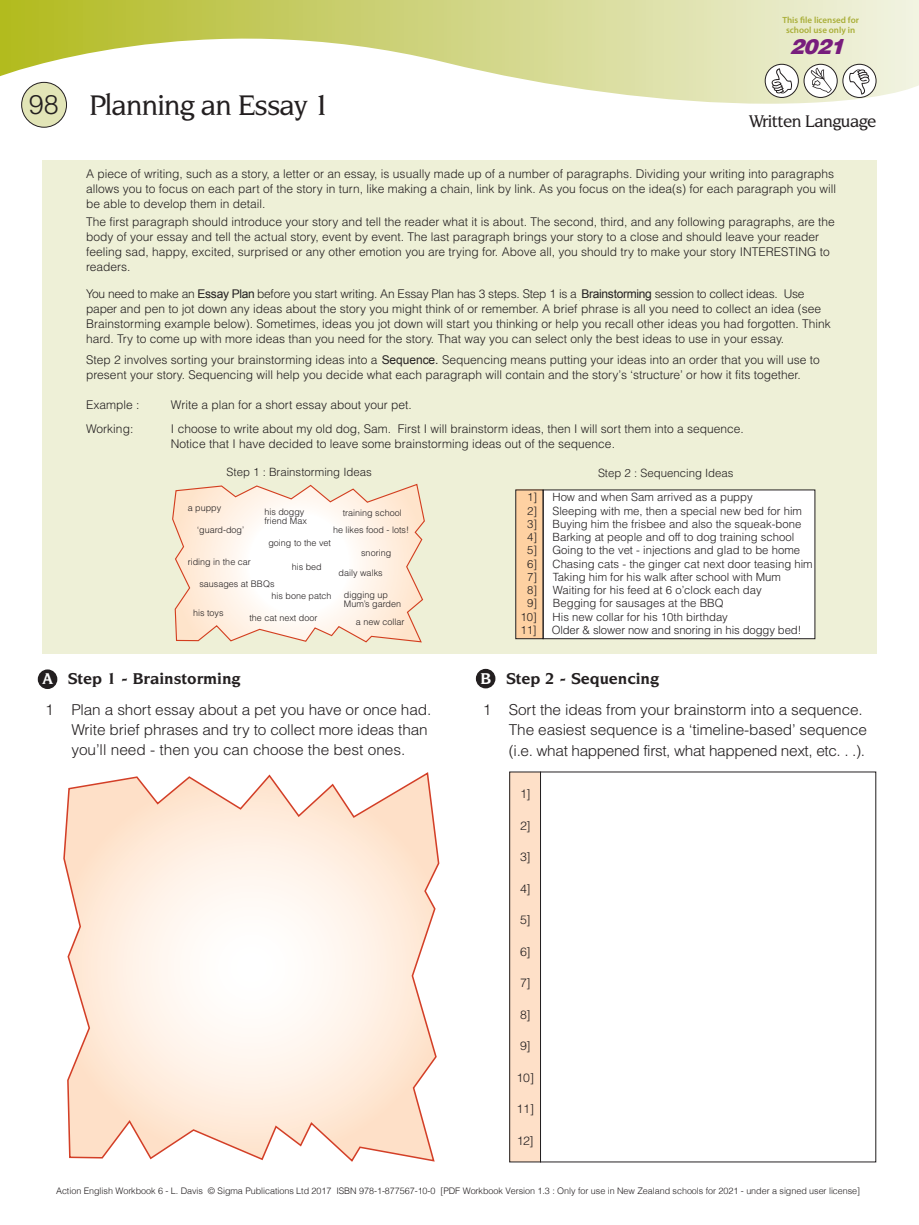
<style>
.page{position:relative;width:919px;height:1225px;background:#fff}
.page>*{position:absolute;margin:0;border:0;box-sizing:border-box;transform-origin:0 0}
.t1{font:500 30px "Novarese IT Cby BT";letter-spacing:-.03em;color:#231f20}
.t2{font:italic 900 21px "Helvetica";color:#781d7d}
.t3{font:500 18px "Novarese IT Cby BT";letter-spacing:-.03em;color:#231f20}
.t4{font:700 16.5px "Novarese IT Cby BT";color:#231f20}
.t5{font:300 15px/20.4px "Helvetica";letter-spacing:-.01em;color:#231f20}
.t6{font:300 12px/15px "Helvetica";color:#231f20}
.t7{font:300 12px "Helvetica";letter-spacing:-.02em;color:#231f20}
.t8{font:300 11.4px "Helvetica";color:#231f20}
.t9{font:300 9px/9px "Helvetica";color:#231f20}
.t10{font:600 9px/10.5px "Myriad Pro";color:#a9ae37;text-align:center}
.s1{font-family:"Helvetica";font-weight:300;font-size:27px}
.s2{font-family:"Arial";font-weight:400}
.s3{color:#fff}
</style>
<div class="page">
<svg style="left:0;top:0;width:918px;height:104px"></svg>
<svg style="left:765px;top:64px;width:33px;height:33px"></svg>
<div style="left:764px;top:64px;width:34px;height:34px;border:1px solid #231f20;border-radius:50%"></div>
<svg style="left:771px;top:68px;width:21px;height:25px"></svg>
<svg style="left:804px;top:64px;width:33px;height:33px"></svg>
<div style="left:803px;top:64px;width:34px;height:34px;border:1px solid #231f20;border-radius:50%"></div>
<svg style="left:810px;top:68px;width:21px;height:25px"></svg>
<svg style="left:842px;top:64px;width:34px;height:33px"></svg>
<div style="left:842px;top:64px;width:34px;height:34px;border:1px solid #231f20;border-radius:50%"></div>
<svg style="left:849px;top:69px;width:20px;height:26px"></svg>
<div style="left:22px;top:82px;width:44px;height:45px;background:#e2e5b7;border-radius:50%"></div>
<div style="left:21px;top:82px;width:46px;height:46px;border:1px solid #231f20;border-radius:50%"></div>
<div style="left:42px;top:160px;width:834px;height:493px;background:#eef0d7"></div>
<div style="left:39px;top:670px;width:18px;height:18px;background:#231f20;border-radius:50%"></div>
<div style="left:38px;top:669px;width:19px;height:20px;border:2px solid #231f20;border-radius:50%"></div>
<div style="left:476px;top:669px;width:18px;height:18px;background:#231f20;border-radius:50%"></div>
<div style="left:476px;top:669px;width:19px;height:19px;border:2px solid #231f20;border-radius:50%"></div>
<div style="left:509px;top:772px;width:32px;height:390px;background:#fee0c8"></div>
<hr style="left:540px;top:771px;width:1px;height:391px;background:#231f20">
<div style="left:516px;top:489px;width:26px;height:149px;background:#fed1a2"></div>
<div style="left:543px;top:490px;width:271px;height:148px;background:#fff"></div>
<div style="left:542px;top:489px;width:273px;height:150px;border:1px solid #231f20"></div>
<div style="left:515px;top:489px;width:28px;height:150px;border:1px solid #231f20"></div>
<svg style="left:172px;top:483px;width:253px;height:160px"></svg>
<svg style="left:63px;top:772px;width:377px;height:390px"></svg>
<h1 class="t1" style="left:29px;top:87px;width:302px"><span class="s1">98</span> Planning an Essay 1</h1>
<p class="t10" style="left:782px;top:14px;width:78px">This file licensed for school use only in</p>
<h2 class="t2" style="left:789px;top:32px;width:63px">2021</h2>
<h3 class="t3" style="left:749px;top:110px;width:128px">Written Language</h3>
<p class="t6" style="left:86px;top:166px;width:751px">A piece of writing, such as a story, a letter or an essay, is usually made up of a number of paragraphs. Dividing your writing into paragraphs allows you to focus on each part of the story in turn, like making a chain, link by link. As you focus on the idea(s) for each paragraph you will be able to develop them in detail.</p>
<p class="t6" style="left:86px;top:214px;width:750px">The first paragraph should introduce your story and tell the reader what it is about. The second, third, and any following paragraphs, are the body of your essay and tell the actual story, event by event. The last paragraph brings your story to a close and should leave your reader feeling sad, happy, excited, surprised or any other emotion you are trying for. Above all, you should try to make your story INTERESTING to readers.</p>
<p class="t7" style="left:86px;top:286px;width:516px">You need to make an <span class="s2">Essay Plan</span> before you start writing. An Essay Plan has 3 steps. Step 1 is a Brai</p>
<p class="t6" style="left:86px;top:286px;width:746px;text-indent:495px"><span class="s2">Brainstorming</span> session to collect ideas. Use paper and pen to jot down any ideas about the story you might think of or remember. A brief phrase is all you need to collect an idea (see Brainstorming example below). Sometimes, ideas you jot down will start you thinking or help you recall other ideas you had forgotten. Think hard. Try to come up with more ideas than you need for the story. That way you can select only the best ideas to use in your essay.</p>
<p class="t6" style="left:86px;top:352px;width:735px">Step 2 involves sorting your brainstorming ideas into a <span class="s2">Sequence.</span> Sequencing means putting your ideas into an order that you will use to present your story. Sequencing will help you decide what each paragraph will contain and the story’s ‘structure’ or how it fits together.</p>
<p class="t6" style="left:86px;top:397px;width:55px">Example :</p>
<p class="t6" style="left:171px;top:397px;width:242px">Write a plan for a short essay about your pet.</p>
<p class="t6" style="left:86px;top:421px;width:49px">Working:</p>
<p class="t6" style="left:171px;top:421px;width:574px">I choose to write about my old dog, Sam. First I will brainstorm ideas, then I will sort them into a sequence.<br>Notice that I have decided to leave some brainstorming ideas out of the sequence.</p>
<p class="t8" style="left:226px;top:465px;width:147px">Step 1 : Brainstorming Ideas</p>
<p class="t8" style="left:598px;top:465px;width:137px">Step 2 : Sequencing Ideas</p>
<p class="t8" style="left:527px;top:490px;width:12px">1]</p>
<p class="t8" style="left:552px;top:490px;width:202px">How and when Sam arrived as a puppy</p>
<p class="t8" style="left:527px;top:503px;width:12px">2]</p>
<p class="t8" style="left:552px;top:503px;width:251px">Sleeping with me, then a special new bed for him</p>
<p class="t8" style="left:527px;top:517px;width:12px">3]</p>
<p class="t8" style="left:552px;top:517px;width:250px">Buying him the frisbee and also the squeak-bone</p>
<p class="t8" style="left:527px;top:530px;width:12px">4]</p>
<p class="t8" style="left:552px;top:530px;width:243px">Barking at people and off to dog training school</p>
<p class="t8" style="left:527px;top:543px;width:12px">5]</p>
<p class="t8" style="left:552px;top:543px;width:249px">Going to the vet - injections and glad to be home</p>
<p class="t8" style="left:527px;top:556px;width:12px">6]</p>
<p class="t8" style="left:552px;top:556px;width:262px">Chasing cats - the ginger cat next door teasing him</p>
<p class="t8" style="left:527px;top:569px;width:12px">7]</p>
<p class="t8" style="left:553px;top:569px;width:229px">Taking him for his walk after school with Mum</p>
<p class="t8" style="left:527px;top:583px;width:12px">8]</p>
<p class="t8" style="left:553px;top:583px;width:210px">Waiting for his feed at 6 o’clock each day</p>
<p class="t8" style="left:527px;top:596px;width:12px">9]</p>
<p class="t8" style="left:553px;top:596px;width:172px">Begging for sausages at the BBQ</p>
<p class="t8" style="left:520px;top:609px;width:18px">10]</p>
<p class="t8" style="left:552px;top:609px;width:177px">His new collar for his 10th birthday</p>
<p class="t8" style="left:520px;top:622px;width:18px">11]</p>
<p class="t8" style="left:551px;top:622px;width:251px">Older &amp; slower now and snoring in his doggy bed!</p>
<p class="t9" style="left:188px;top:503px;width:35px">a puppy</p>
<p class="t9" style="left:264px;top:507px;width:44px">his doggy friend Max</p>
<p class="t9" style="left:343px;top:508px;width:61px">training school</p>
<p class="t9" style="left:361px;top:548px;width:32px">snoring</p>
<p class="t9" style="left:338px;top:568px;width:46px">daily walks</p>
<p class="t9" style="left:333px;top:525px;width:78px">he likes food - lots!</p>
<p class="t9" style="left:197px;top:525px;width:48px">‘guard-dog’</p>
<p class="t9" style="left:268px;top:538px;width:64px">going to the vet</p>
<p class="t9" style="left:188px;top:556px;width:65px">riding in the car</p>
<p class="t9" style="left:199px;top:579px;width:77px">sausages at BBQs</p>
<p class="t9" style="left:292px;top:562px;width:32px">his bed</p>
<p class="t9" style="left:344px;top:590px;width:59px">digging up<br>Mum’s garden</p>
<p class="t9" style="left:271px;top:591px;width:62px">his bone patch</p>
<p class="t9" style="left:193px;top:607px;width:32px">his toys</p>
<p class="t9" style="left:249px;top:613px;width:70px">the cat next door</p>
<p class="t9" style="left:356px;top:617px;width:50px">a new collar</p>
<h3 class="t4" style="left:42px;top:668px;width:200px"><span class="s3">A</span> Step 1 - Brainstorming</h3>
<h3 class="t4" style="left:480px;top:668px;width:180px"><span class="s3">B</span> Step 2 - Sequencing</h3>
<p class="t5" style="left:71px;top:698px;width:361px;text-indent:-26px">1 Plan a short essay about a pet you have or once had.<br>Write brief phrases and try to collect more ideas than you’ll need - then you can choose the best ones.</p>
<p class="t5" style="left:509px;top:699px;width:359px;text-indent:-26px">1 Sort the ideas from your brainstorm into a sequence.<br>The easiest sequence is a ‘timeline-based’ sequence (i.e. what happened first, what happened next, etc. . .).</p>
<p class="t6" style="left:520px;top:786px;width:12px">1]</p>
<p class="t6" style="left:520px;top:817px;width:12px">2]</p>
<p class="t6" style="left:520px;top:849px;width:12px">3]</p>
<p class="t6" style="left:520px;top:880px;width:12px">4]</p>
<p class="t6" style="left:520px;top:912px;width:12px">5]</p>
<p class="t6" style="left:520px;top:943px;width:12px">6]</p>
<p class="t6" style="left:520px;top:975px;width:12px">7]</p>
<p class="t6" style="left:520px;top:1006px;width:12px">8]</p>
<p class="t6" style="left:520px;top:1038px;width:12px">9]</p>
<p class="t6" style="left:516px;top:1069px;width:19px">10]</p>
<p class="t6" style="left:516px;top:1101px;width:19px">11]</p>
<p class="t6" style="left:517px;top:1132px;width:18px">12]</p>
<p class="t9" style="left:56px;top:1185px;width:805px">Action English Workbook 6 - L. Davis © Sigma Publications Ltd 2017 ISBN 978-1-877567-10-0 [PDF Workbook Version 1.3 : Only for use in New Zealand schools for 2021 - under a signed user license]</p>
</div>
